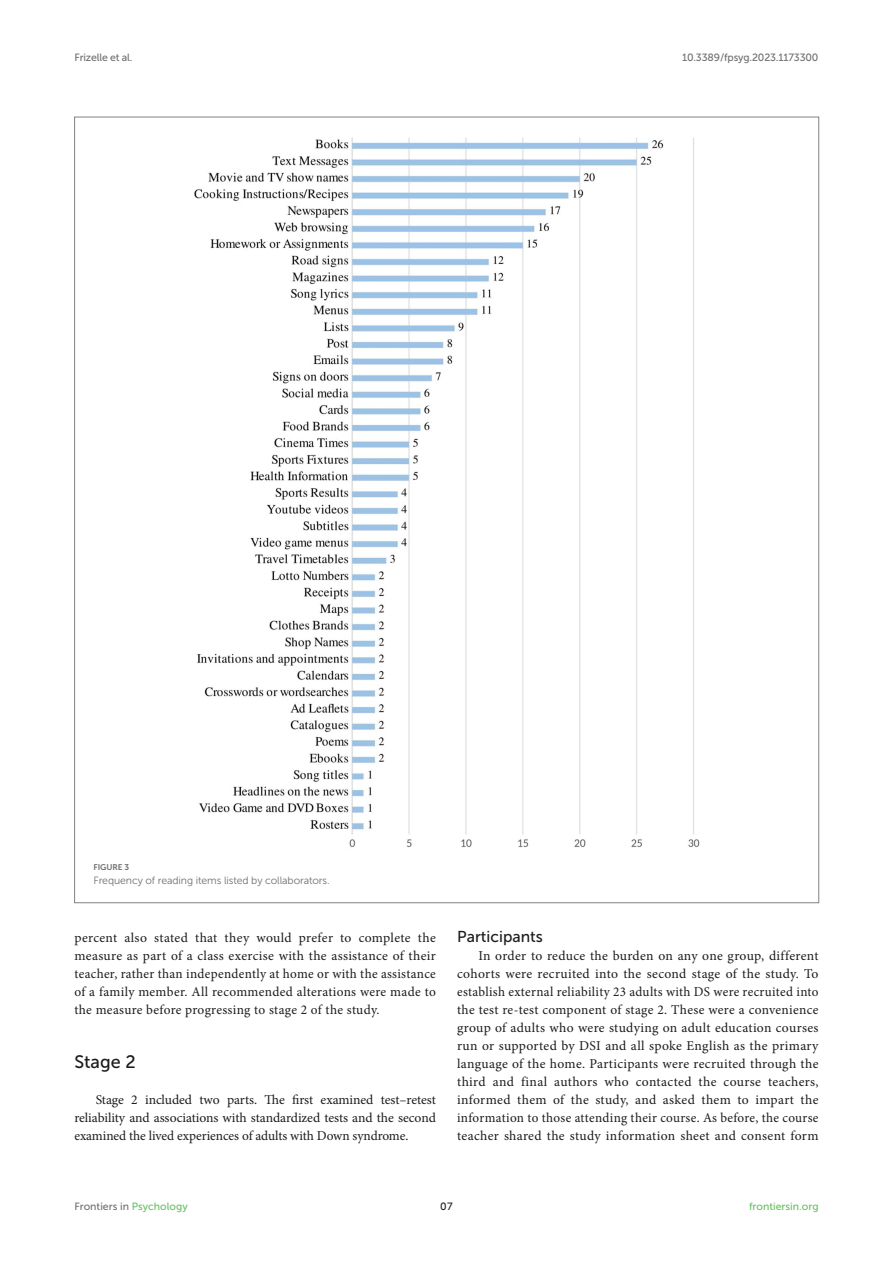
<style>
.page{position:relative;width:893px;height:1263px;background:#fff}
.page>*{position:absolute;margin:0;border:0;box-sizing:border-box;transform-origin:0 0}
.HEAD_2{font:18px "Museo Sans 500";color:#1b1c1b}
.HEAD_3{font:15.75px "Museo Sans 500";color:#1b1c1b}
.TEXT_FLUSH{font:13.5px/18px "Minion Pro";letter-spacing:.015em;color:#1b1c1b;text-align:justify}
.t1{font:10.5px "Museo Sans 500";letter-spacing:-.015em;color:#706f70}
.FIG_LEG{font:10.5px "Museo Sans 300";letter-spacing:-.01em;color:#706f70}
.t2{font:10.5px "Museo Sans 500";color:#65c161}
.t3{font:10.5px "Museo Sans 500";color:#1b1c1b}
.FIG_HD{font:8.25px "Museo Sans 700";letter-spacing:-.01em;color:#706f70}
.s1{color:#65c161}
</style>
<div class="page">
<img style="left:194px;top:137px;width:506px;height:711px">
<p class="t1" style="left:74px;top:51px;width:60px">Frizelle et al.</p>
<p class="t1" style="left:682px;top:51px;width:138px">10.3389/fpsyg.2023.1173300</p>
<p class="FIG_HD" style="left:94px;top:863px;width:37px">FIGURE 3</p>
<p class="FIG_LEG" style="left:94px;top:874px;width:238px">Frequency of reading items listed by collaborators.</p>
<p class="TEXT_FLUSH" style="left:74px;top:929px;width:363px">percent also stated that they would prefer to complete the measure as part of a class exercise with the assistance of their teacher, rather than independently at home or with the assistance of a family member. All recommended alterations were made to the measure before progressing to stage 2 of the study.</p>
<p class="HEAD_2" style="left:74px;top:1052px;width:63px">Stage 2</p>
<p class="TEXT_FLUSH" style="left:74px;top:1091px;width:363px;text-indent:21px">Stage 2 included two parts. The first examined test–retest reliability and associations with standardized tests and the second examined the lived experiences of adults with Down syndrome.</p>
<p class="HEAD_3" style="left:457px;top:928px;width:87px">Participants</p>
<p class="TEXT_FLUSH" style="left:457px;top:947px;width:363px;text-indent:21px">In order to reduce the burden on any one group, different cohorts were recruited into the second stage of the study. To establish external reliability 23 adults with DS were recruited into the test re-test component of stage 2. These were a convenience group of adults who were studying on adult education courses run or supported by DSI and all spoke English as the primary language of the home. Participants were recruited through the third and final authors who contacted the course teachers, informed them of the study, and asked them to impart the information to those attending their course. As before, the course teacher shared the study information sheet and consent form</p>
<p class="t1" style="left:74px;top:1200px;width:115px">Frontiers in <span class="s1">Psychology</span></p>
<p class="t3" style="left:440px;top:1200px;width:14px">07</p>
<p class="t2" style="left:749px;top:1200px;width:71px">frontiersin.org</p>
</div>
